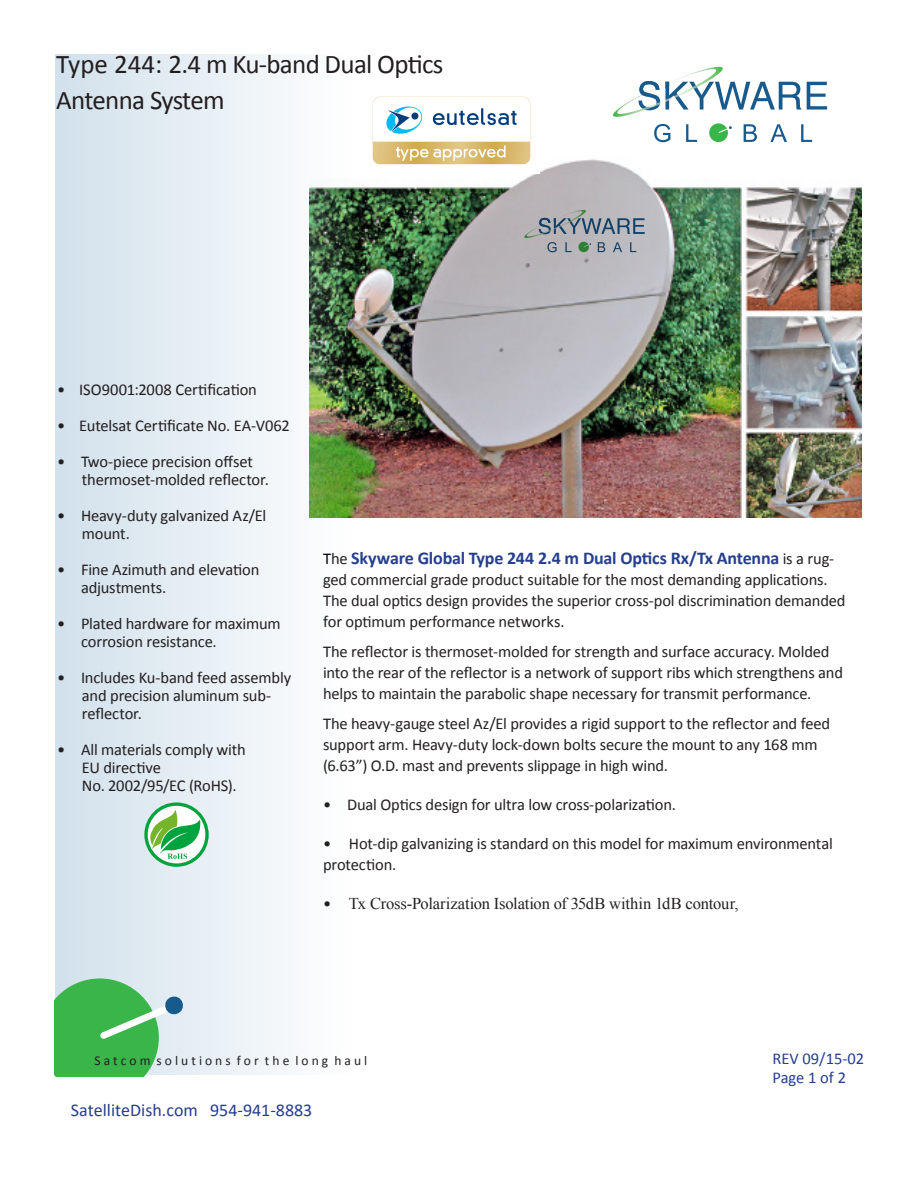
<style>
.page{position:relative;width:918px;height:1188px;background:#fff}
.page>*{position:absolute;margin:0;border:0;box-sizing:border-box;transform-origin:0 0}
.t1{font:27px/36px "Calibri";letter-spacing:-.025em;color:#231f20}
.t2{font:700 18px "Calibri";letter-spacing:-.01em;color:#253f8e}
.t3{font:18px "Calibri";color:#253f8e}
.t4{font:16.5px/21px "Calibri";letter-spacing:-.01em;color:#231f20}
.t5{font:16.5px "Times New Roman";letter-spacing:-.01em;color:#231f20}
.t6{font:16.5px/19.8px "Calibri";color:#253f8e}
.t7{font:13.5px "Calibri";color:#231f20}
.s1{font-weight:400;font-size:16.5px;color:#01060e}
.s2{font-weight:400;font-size:16.5px;color:#231f20}
.s3{font-family:"Calibri"}
</style>
<div class="page">
<img style="left:350px;top:159px;width:512px;height:359px">
<svg style="left:613px;top:67px;width:214px;height:50px"></svg>
<svg style="left:654px;top:124px;width:158px;height:18px"></svg>
<svg style="left:55px;top:54px;width:295px;height:1021px"></svg>
<svg style="left:54px;top:978px;width:130px;height:99px;background:#6dc47e"></svg>
<svg style="left:144px;top:802px;width:65px;height:65px"></svg>
<svg style="left:524px;top:210px;width:121px;height:42px;background:#9ea3aa"></svg>
<img style="left:364px;top:96px;width:175px;height:77px">
<p class="t1" style="left:56px;top:47px;width:389px">Type 244: 2.4 m Ku-band Dual Optics<br>Antenna System</p>
<p class="t4" style="left:57px;top:379px;width:201px">• ISO9001:2008 Certification</p>
<p class="t4" style="left:57px;top:415px;width:234px">• Eutelsat Certificate No. EA-V062</p>
<p class="t4" style="left:57px;top:451px;width:198px">• Two-piece precision offset</p>
<p class="t4" style="left:82px;top:469px;width:188px">thermoset-molded reflector.</p>
<p class="t4" style="left:57px;top:505px;width:211px">• Heavy-duty galvanized Az/El</p>
<p class="t4" style="left:82px;top:523px;width:49px">mount.</p>
<p class="t4" style="left:81px;top:560px;width:180px;line-height:18px;text-indent:-24px">• Fine Azimuth and elevation adjustments.</p>
<p class="t4" style="left:57px;top:613px;width:225px">• Plated hardware for maximum</p>
<p class="t4" style="left:81px;top:631px;width:137px">corrosion resistance.</p>
<p class="t4" style="left:57px;top:667px;width:236px">• Includes Ku-band feed assembly</p>
<p class="t4" style="left:82px;top:685px;width:191px">and precision aluminum sub-</p>
<p class="t4" style="left:82px;top:703px;width:62px">reflector.</p>
<p class="t4" style="left:57px;top:739px;width:190px">• All materials comply with</p>
<p class="t4" style="left:82px;top:757px;width:80px">EU directive</p>
<p class="t4" style="left:82px;top:775px;width:156px">No. 2002/95/EC (RoHS).</p>
<p class="t2" style="left:323px;top:547px;width:513px"><span class="s1">T</span><span class="s2">he</span> Skyware Global Type 244 2.4 m Dual Optics Rx/Tx Antenna <span class="s2">is a rug-</span></p>
<p class="t4" style="left:323px;top:569px;width:524px">ged commercial grade product suitable for the most demanding applications.<br>The dual optics design provides the superior cross-pol discrimination demanded for optimum performance networks.</p>
<p class="t4" style="left:323px;top:641px;width:522px">The reflector is thermoset-molded for strength and surface accuracy. Molded into the rear of the reflector is a network of support ribs which strengthens and helps to maintain the parabolic shape necessary for transmit performance.</p>
<p class="t4" style="left:323px;top:713px;width:509px">The heavy-gauge steel Az/El provides a rigid support to the reflector and feed support arm. Heavy-duty lock-down bolts secure the mount to any 168 mm (6.63”) O.D. mast and prevents slippage in high wind.</p>
<p class="t4" style="left:323px;top:794px;width:355px">• Dual Optics design for ultra low cross-polarization.</p>
<p class="t4" style="left:323px;top:833px;width:511px">• Hot-dip galvanizing is standard on this model for maximum environmental</p>
<p class="t4" style="left:323px;top:854px;width:75px">protection.</p>
<p class="t5" style="left:323px;top:893px;width:417px"><span class="s3">•</span> Tx Cross-Polarization Isolation of 35dB within 1dB contour,</p>
<p class="t7" style="left:94px;top:1052px;width:274px">S a t c o m s o l u t i o n s f o r t h e l o n g h a u l</p>
<p class="t3" style="left:71px;top:1098px;width:243px">SatelliteDish.com 954-941-8883</p>
<p class="t6" style="left:772px;top:1048px;width:93px">REV 09/15-02<br>Page 1 of 2</p>
</div>
